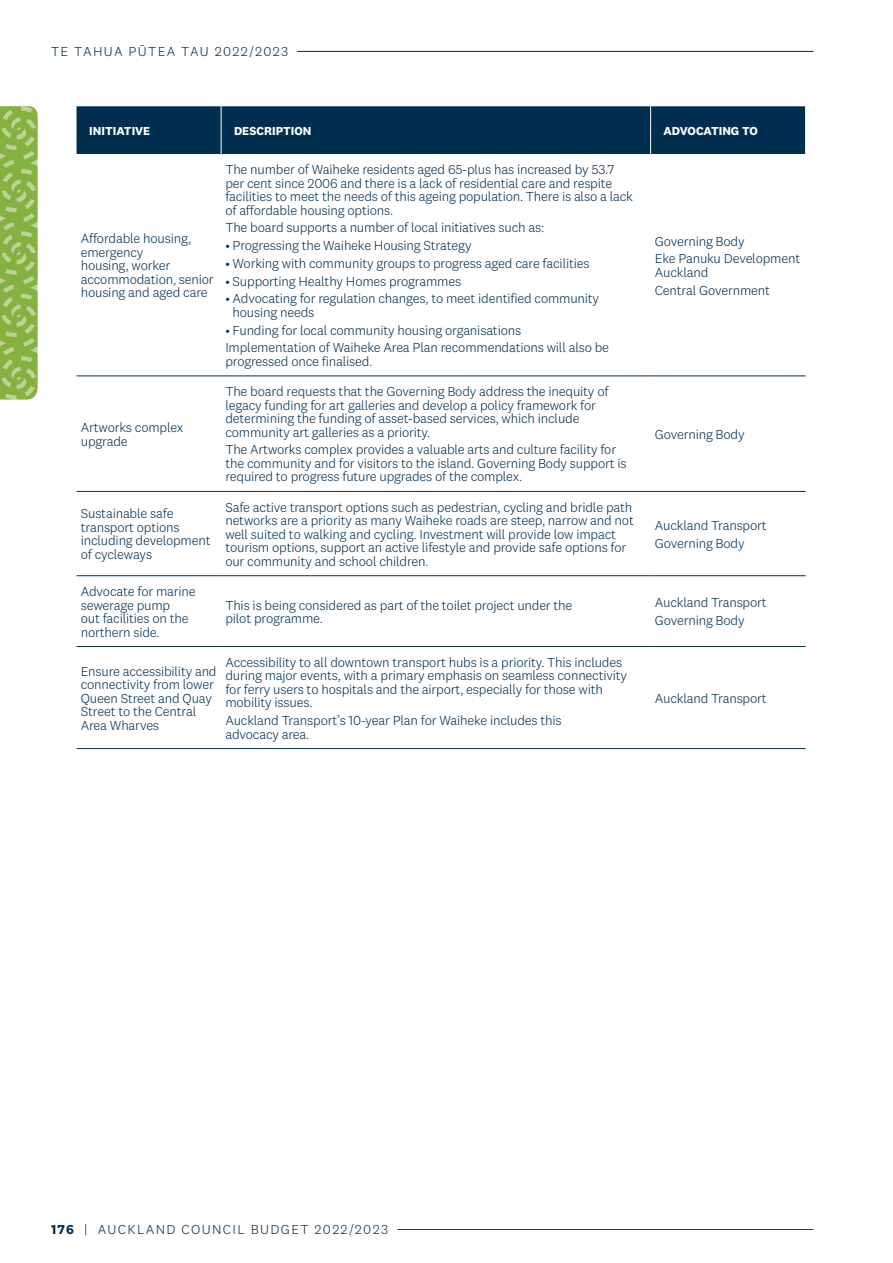
<style>
.page{position:relative;width:893px;height:1263px;background:#fff}
.page>*{position:absolute;margin:0;border:0;box-sizing:border-box;transform-origin:0 0}
.Content_-_G_-_Graph{font:300 13.5px/13.5px "National 2";letter-spacing:-.015em;color:#002e4f}
.Content_-_G_-_Graph-2{font:300 13.5px "National 2";letter-spacing:.1em;color:#002e4f}
.Content_-_G___Graph{font:700 12px "National 2";color:#fff}
.s1{font-weight:700}
</style>
<div class="page">
<div style="left:77px;top:106px;width:728px;height:48px;background:#002e4f"></div>
<hr style="left:77px;top:376px;width:144px;height:1px;background:#002e4f">
<hr style="left:221px;top:376px;width:430px;height:1px;background:#002e4f">
<hr style="left:651px;top:376px;width:155px;height:1px;background:#002e4f">
<hr style="left:77px;top:491px;width:144px;height:1px;background:#002e4f">
<hr style="left:221px;top:491px;width:430px;height:1px;background:#002e4f">
<hr style="left:651px;top:491px;width:155px;height:1px;background:#002e4f">
<hr style="left:77px;top:575px;width:144px;height:1px;background:#002e4f">
<hr style="left:221px;top:575px;width:430px;height:1px;background:#002e4f">
<hr style="left:651px;top:575px;width:155px;height:1px;background:#002e4f">
<hr style="left:77px;top:646px;width:144px;height:1px;background:#002e4f">
<hr style="left:221px;top:646px;width:430px;height:1px;background:#002e4f">
<hr style="left:651px;top:646px;width:155px;height:1px;background:#002e4f">
<hr style="left:77px;top:748px;width:144px;height:1px;background:#002e4f">
<hr style="left:221px;top:748px;width:430px;height:1px;background:#002e4f">
<hr style="left:651px;top:748px;width:155px;height:1px;background:#002e4f">
<hr style="left:221px;top:106px;width:1px;height:48px;background:#fff">
<hr style="left:650px;top:106px;width:1px;height:48px;background:#fff">
<svg style="left:0;top:106px;width:38px;height:293px;background:#91b853"></svg>
<hr style="left:397px;top:1229px;width:416px;height:1px;background:#002e4f">
<hr style="left:297px;top:51px;width:516px;height:1px;background:#002e4f">
<p class="Content_-_G_-_Graph-2" style="left:51px;top:43px;width:239px">TE TAHUA PŪTEA TAU 2022/2023</p>
<p class="Content_-_G___Graph" style="left:89px;top:123px;width:63px">INITIATIVE</p>
<p class="Content_-_G___Graph" style="left:234px;top:123px;width:79px">DESCRIPTION</p>
<p class="Content_-_G___Graph" style="left:663px;top:123px;width:96px">ADVOCATING TO</p>
<p class="Content_-_G_-_Graph" style="left:81px;top:231px;width:135px">Affordable housing, emergency<br>housing, worker accommodation, senior housing and aged care</p>
<p class="Content_-_G_-_Graph" style="left:81px;top:421px;width:104px">Artworks complex upgrade</p>
<p class="Content_-_G_-_Graph" style="left:225px;top:163px;width:409px">The number of Waiheke residents aged 65-plus has increased by 53.7 per cent since 2006 and there is a lack of residential care and respite facilities to meet the needs of this ageing population. There is also a lack of affordable housing options.</p>
<p class="Content_-_G_-_Graph" style="left:225px;top:221px;width:320px">The board supports a number of local initiatives such as:</p>
<p class="Content_-_G_-_Graph" style="left:225px;top:239px;width:248px">• Progressing the Waiheke Housing Strategy</p>
<p class="Content_-_G_-_Graph" style="left:225px;top:256px;width:366px">• Working with community groups to progress aged care facilities</p>
<p class="Content_-_G_-_Graph" style="left:225px;top:274px;width:237px">• Supporting Healthy Homes programmes</p>
<p class="Content_-_G_-_Graph" style="left:233px;top:292px;width:368px;text-indent:-7px">• Advocating for regulation changes, to meet identified community housing needs</p>
<p class="Content_-_G_-_Graph" style="left:225px;top:323px;width:297px">• Funding for local community housing organisations</p>
<p class="Content_-_G_-_Graph" style="left:225px;top:341px;width:385px">Implementation of Waiheke Area Plan recommendations will also be progressed once finalised.</p>
<p class="Content_-_G_-_Graph" style="left:225px;top:385px;width:385px">The board requests that the Governing Body address the inequity of legacy funding for art galleries and develop a policy framework for determining the funding of asset-based services, which include community art galleries as a priority.</p>
<p class="Content_-_G_-_Graph" style="left:225px;top:443px;width:403px">The Artworks complex provides a valuable arts and culture facility for the community and for visitors to the island. Governing Body support is required to progress future upgrades of the complex.</p>
<p class="Content_-_G_-_Graph" style="left:81px;top:507px;width:131px">Sustainable safe transport options including development of cycleways</p>
<p class="Content_-_G_-_Graph" style="left:225px;top:500px;width:410px">Safe active transport options such as pedestrian, cycling and bridle path networks are a priority as many Waiheke roads are steep, narrow and not well suited to walking and cycling. Investment will provide low impact tourism options, support an active lifestyle and provide safe options for our community and school children.</p>
<p class="Content_-_G_-_Graph" style="left:655px;top:234px;width:91px">Governing Body</p>
<p class="Content_-_G_-_Graph" style="left:655px;top:252px;width:147px">Eke Panuku Development<br>Auckland</p>
<p class="Content_-_G_-_Graph" style="left:655px;top:283px;width:117px">Central Government</p>
<p class="Content_-_G_-_Graph" style="left:655px;top:427px;width:91px">Governing Body</p>
<p class="Content_-_G_-_Graph" style="left:655px;top:518px;width:113px">Auckland Transport</p>
<p class="Content_-_G_-_Graph" style="left:655px;top:536px;width:91px">Governing Body</p>
<p class="Content_-_G_-_Graph" style="left:81px;top:584px;width:117px">Advocate for marine sewerage pump<br>out facilities on the northern side.</p>
<p class="Content_-_G_-_Graph" style="left:225px;top:598px;width:349px">This is being considered as part of the toilet project under the pilot programme.</p>
<p class="Content_-_G_-_Graph" style="left:655px;top:596px;width:113px">Auckland Transport</p>
<p class="Content_-_G_-_Graph" style="left:655px;top:614px;width:91px">Governing Body</p>
<p class="Content_-_G_-_Graph" style="left:81px;top:664px;width:137px">Ensure accessibility and connectivity from lower<br>Queen Street and Quay<br>Street to the Central<br>Area Wharves</p>
<p class="Content_-_G_-_Graph" style="left:225px;top:655px;width:403px">Accessibility to all downtown transport hubs is a priority. This includes during major events, with a primary emphasis on seamless connectivity for ferry users to hospitals and the airport, especially for those with mobility issues.</p>
<p class="Content_-_G_-_Graph" style="left:225px;top:713px;width:338px">Auckland Transport’s 10-year Plan for Waiheke includes this advocacy area.</p>
<p class="Content_-_G_-_Graph" style="left:655px;top:691px;width:113px">Auckland Transport</p>
<p class="Content_-_G_-_Graph-2" style="left:51px;top:1221px;width:338px"><span class="s1">176</span> | AUCKLAND COUNCIL BUDGET 2022/2023</p>
</div>
